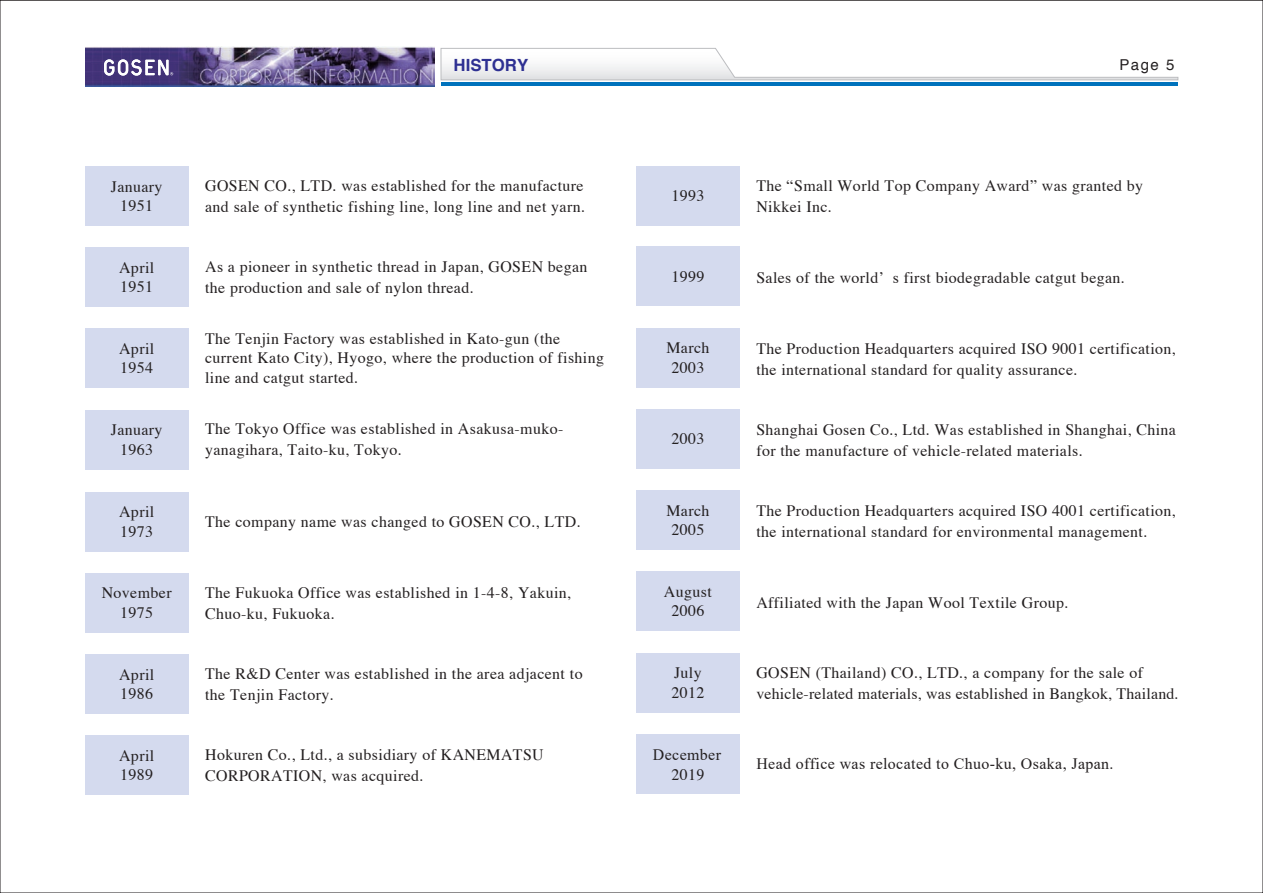
<style>
.page{position:relative;width:1263px;height:893px;background:#fff}
.page>*{position:absolute;margin:0;border:0;box-sizing:border-box;transform-origin:0 0}
.t1{font:700 16.8px "Helvetica";color:#2e3092}
.t2{font:15.9px/19.5px "Times";letter-spacing:.025em;color:#231f20}
.t3{font:15.9px "Times New Roman";letter-spacing:.025em;color:#231f20}
.t4{font:15px "Helvetica";color:#231f20}
.s1{font-family:"Times New Roman"}
</style>
<div class="page">
<svg style="left:440px;top:48px;width:738px;height:32px"></svg>
<hr style="left:441px;top:82px;width:737px;height:4px;background:#0072bc">
<img style="left:85px;top:47px;width:349px;height:39px">
<svg style="left:104px;top:59px;width:69px;height:17px"></svg>
<div style="left:85px;top:166px;width:103px;height:60px;background:#d4daee"></div>
<div style="left:85px;top:247px;width:103px;height:60px;background:#d4daee"></div>
<div style="left:85px;top:410px;width:103px;height:60px;background:#d4daee"></div>
<div style="left:85px;top:573px;width:103px;height:60px;background:#d4daee"></div>
<div style="left:85px;top:492px;width:103px;height:60px;background:#d4daee"></div>
<div style="left:636px;top:571px;width:103px;height:60px;background:#d4daee"></div>
<div style="left:85px;top:654px;width:103px;height:60px;background:#d4daee"></div>
<div style="left:85px;top:735px;width:103px;height:60px;background:#d4daee"></div>
<div style="left:636px;top:166px;width:103px;height:60px;background:#d4daee"></div>
<div style="left:636px;top:409px;width:103px;height:60px;background:#d4daee"></div>
<div style="left:636px;top:328px;width:103px;height:60px;background:#d4daee"></div>
<div style="left:636px;top:490px;width:103px;height:60px;background:#d4daee"></div>
<div style="left:636px;top:652px;width:103px;height:60px;background:#d4daee"></div>
<div style="left:636px;top:734px;width:103px;height:60px;background:#d4daee"></div>
<div style="left:636px;top:246px;width:103px;height:60px;background:#d4daee"></div>
<div style="left:85px;top:328px;width:103px;height:60px;background:#d4daee"></div>
<svg style="left:0;top:0;width:1263px;height:1px"></svg>
<p class="t1" style="left:453px;top:54px;width:76px">HISTORY</p>
<p class="t4" style="left:1119px;top:54px;width:57px">Page 5</p>
<p class="t2" style="left:111px;top:177px;width:53px;text-align:center">January<br>1951</p>
<p class="t2" style="left:205px;top:176px;width:381px;line-height:21px">GOSEN CO., LTD. was established for the manufacture and sale of synthetic fishing line, long line and net yarn.</p>
<p class="t2" style="left:671px;top:187px;width:34px">1993</p>
<p class="t2" style="left:756px;top:176px;width:388px;line-height:21px">The “Small World Top Company Award” was granted by<br>Nikkei Inc.</p>
<p class="t2" style="left:119px;top:259px;width:37px">April<br>1951</p>
<p class="t2" style="left:205px;top:257px;width:384px;line-height:21px">As a pioneer in synthetic thread in Japan, GOSEN began the production and sale of nylon thread.</p>
<p class="t2" style="left:671px;top:267px;width:34px">1999</p>
<p class="t2" style="left:756px;top:268px;width:370px">Sales of the world’ s first biodegradable catgut began.</p>
<p class="t2" style="left:119px;top:340px;width:37px">April<br>1954</p>
<p class="t2" style="left:205px;top:329px;width:400px">The Tenjin Factory was established in Kato-gun (the current Kato City), Hyogo, where the production of fishing line and catgut started.</p>
<p class="t2" style="left:666px;top:339px;width:45px;text-align:center">March<br>2003</p>
<p class="t2" style="left:756px;top:339px;width:421px;line-height:21px">The Production Headquarters acquired ISO 9001 certification, the international standard for quality assurance.</p>
<p class="t2" style="left:111px;top:421px;width:53px;text-align:center">January<br>1963</p>
<p class="t2" style="left:205px;top:419px;width:360px;line-height:21px">The Tokyo Office was established in Asakusa-muko&shy;yanagihara, Taito-ku, Tokyo.</p>
<p class="t2" style="left:671px;top:430px;width:34px">2003</p>
<p class="t2" style="left:756px;top:420px;width:421px;line-height:21px">Shanghai Gosen Co., Ltd. Was established in Shanghai, China for the manufacture of vehicle-related materials.</p>
<p class="t2" style="left:119px;top:503px;width:37px">April<br>1973</p>
<p class="t2" style="left:205px;top:513px;width:377px">The company name was changed to GOSEN CO., LTD.</p>
<p class="t2" style="left:666px;top:502px;width:45px;text-align:center">March<br>2005</p>
<p class="t2" style="left:756px;top:501px;width:421px;line-height:21px">The Production Headquarters acquired ISO 4001 certification, the international standard for environmental management.</p>
<p class="t2" style="left:102px;top:584px;width:71px;text-align:center">November<br>1975</p>
<p class="t2" style="left:205px;top:583px;width:368px;line-height:21px">The Fukuoka Office was established in 1-4-8, Yakuin,<br>Chuo-ku, Fukuoka.</p>
<p class="t2" style="left:664px;top:583px;width:49px;text-align:center">August<br>2006</p>
<p class="t2" style="left:756px;top:593px;width:314px">Affiliated with the Japan Wool Textile Group.</p>
<p class="t2" style="left:119px;top:665px;width:37px">April<br>1986</p>
<p class="t2" style="left:205px;top:664px;width:379px;line-height:21px">The R&amp;D Center was established in the area adjacent to the Tenjin Factory.</p>
<p class="t2" style="left:671px;top:664px;width:34px">July<br>2012</p>
<p class="t2" style="left:756px;top:663px;width:424px;line-height:21px">GOSEN (Thailand) CO., LTD., a company for the sale of vehicle-related materials, was established in Bangkok, Thailand.</p>
<p class="t2" style="left:119px;top:747px;width:37px">April<br>1989</p>
<p class="t2" style="left:205px;top:745px;width:340px;line-height:21px">Hokuren Co., Ltd., a subsidiary of KANEMATSU<br>CORPORATION, was acquired.</p>
<p class="t3" style="left:653px;top:743px;width:70px">December</p>
<p class="t2" style="left:671px;top:765px;width:34px">201<span class="s1">9</span></p>
<p class="t3" style="left:756px;top:752px;width:359px">Head office was relocated to Chuo-ku, Osaka, Japan.</p>
</div>
